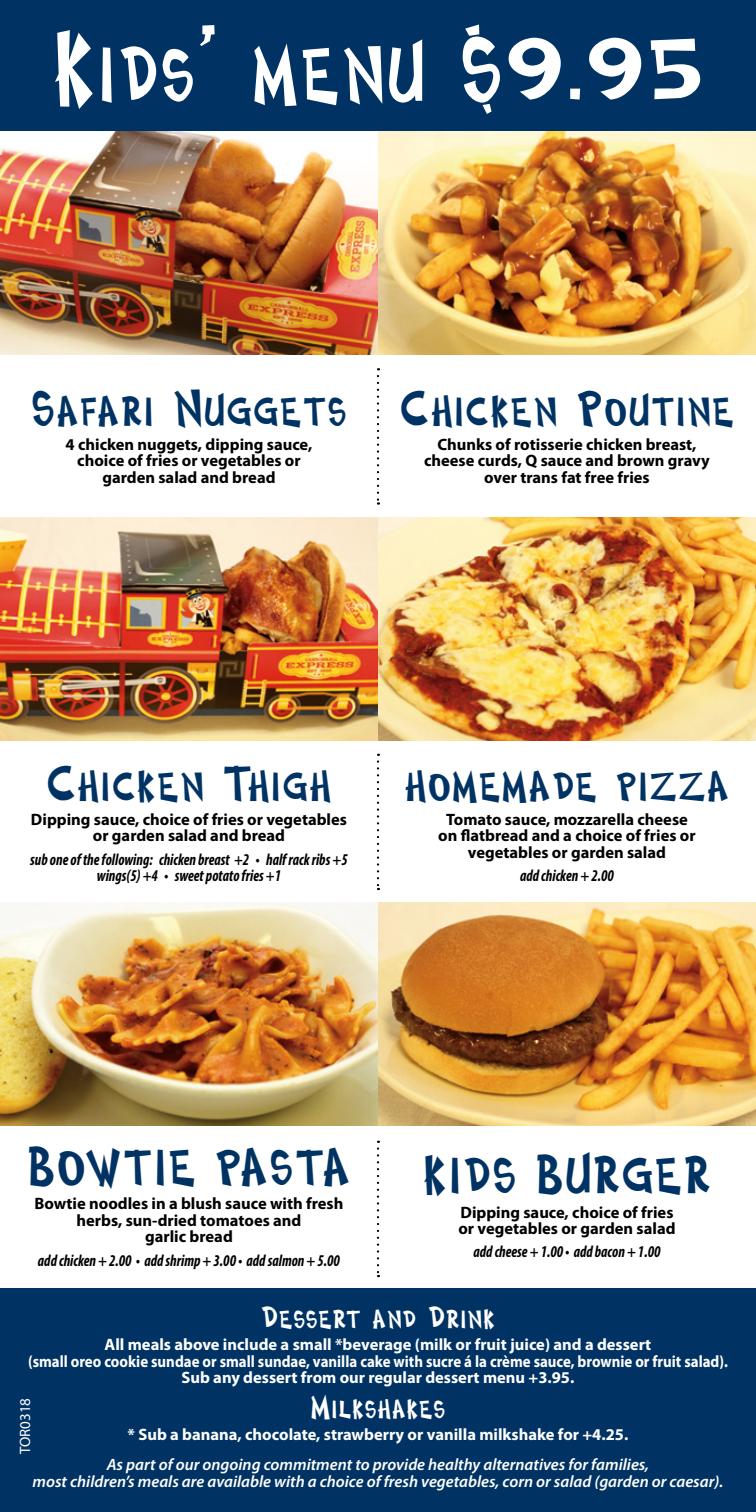
<style>
.page{position:relative;width:756px;height:1512px;background:#fff}
.page>*{position:absolute;margin:0;border:0;box-sizing:border-box;transform-origin:0 0}
.t1{font:82.5px "Cosmic Two Plain";color:#fff;scale:.95 1}
.t2{font:43.5px "Cosmic Two Plain";color:#003363}
.t3{font:27px "Cosmic Two Plain";color:#fff}
.t4{font:700 16.5px/16.5px "Myriad Pro";color:#000;text-align:center}
.t5{font:700 16.5px/16.5px "Myriad Pro";color:#fff;text-align:center}
.t6{font:italic 700 condensed 16.5px/16.5px "Myriad Pro";color:#000;text-align:center;scale:.9 1}
.t7{font:italic 600 16.5px/16.5px "Myriad Pro";color:#fff;text-align:center}
.t8{font:15px "Myriad Pro";color:#fff}
</style>
<div class="page">
<div style="left:0;top:1288px;width:756px;height:224px;background:#003363"></div>
<div style="left:0;top:0;width:756px;height:132px;background:#003363"></div>
<svg style="left:377px;top:376px;width:2px;height:129px"></svg>
<svg style="left:377px;top:762px;width:2px;height:128px"></svg>
<svg style="left:377px;top:1149px;width:2px;height:128px"></svg>
<img style="left:0;top:903px;width:756px;height:223px">
<img style="left:0;top:517px;width:756px;height:223px">
<img style="left:0;top:132px;width:756px;height:223px">
<h1 class="t1" style="left:51px;top:6px;width:690px">Kids’ menu $9.95</h1>
<h2 class="t2" style="left:31px;top:375px;width:318px">Safari Nuggets</h2>
<p class="t4" style="left:66px;top:436px;width:248px">4 chicken nuggets, dipping sauce, choice of fries or vegetables or garden salad and bread</p>
<h2 class="t2" style="left:399px;top:375px;width:337px">Chicken Poutine</h2>
<p class="t4" style="left:424px;top:436px;width:287px">Chunks of rotisserie chicken breast, cheese curds, Q sauce and brown gravy over trans fat free fries</p>
<h2 class="t2" style="left:46px;top:750px;width:288px">Chicken Thigh</h2>
<p class="t4" style="left:31px;top:811px;width:318px">Dipping sauce, choice of fries or vegetables or garden salad and bread</p>
<p class="t6" style="left:30px;top:851px;width:354px">sub one of the following: chicken breast +2 • half rack ribs +5 wings(5) +4 • sweet potato fries +1</p>
<h2 class="t2" style="left:404px;top:750px;width:327px">homemade pizza</h2>
<p class="t4" style="left:438px;top:811px;width:259px">Tomato sauce, mozzarella cheese on flatbread and a choice of fries or vegetables or garden salad</p>
<p class="t6" style="left:520px;top:867px;width:106px">add chicken + 2.00</p>
<h2 class="t2" style="left:27px;top:1134px;width:326px">BOWTIE PASTA</h2>
<p class="t4" style="left:35px;top:1195px;width:310px">Bowtie noodles in a blush sauce with fresh herbs, sun-dried tomatoes and<br>garlic bread</p>
<p class="t6" style="left:38px;top:1252px;width:337px">add chicken + 2.00 • add shrimp + 3.00 • add salmon + 5.00</p>
<h3 class="t3" style="left:261px;top:1297px;width:236px">Dessert and Drink</h3>
<p class="t5" style="left:28px;top:1336px;width:701px">All meals above include a small *beverage (milk or fruit juice) and a dessert<br>(small oreo cookie sundae or small sundae, vanilla cake with sucre á la crème sauce, brownie or fruit salad).<br>Sub any dessert from our regular dessert menu +3.95.</p>
<h3 class="t3" style="left:310px;top:1387px;width:137px">Milkshakes</h3>
<p class="t5" style="left:128px;top:1426px;width:502px">* Sub a banana, chocolate, strawberry or vanilla milkshake for +4.25.</p>
<p class="t7" style="left:33px;top:1456px;width:692px">As part of our ongoing commitment to provide healthy alternatives for families,<br>most children’s meals are available with a choice of fresh vegetables, corn or salad (garden or caesar).</p>
<h2 class="t2" style="left:422px;top:1143px;width:291px">KIDS BURGER</h2>
<p class="t4" style="left:458px;top:1203px;width:219px;text-align:left">Dipping sauce, choice of fries or vegetables or garden salad</p>
<p class="t6" style="left:474px;top:1243px;width:209px">add cheese + 1.00 • add bacon + 1.00</p>
<p class="t8" style="left:16px;top:1454px;width:58px;rotate:-90deg">TOR0318</p>
</div>
